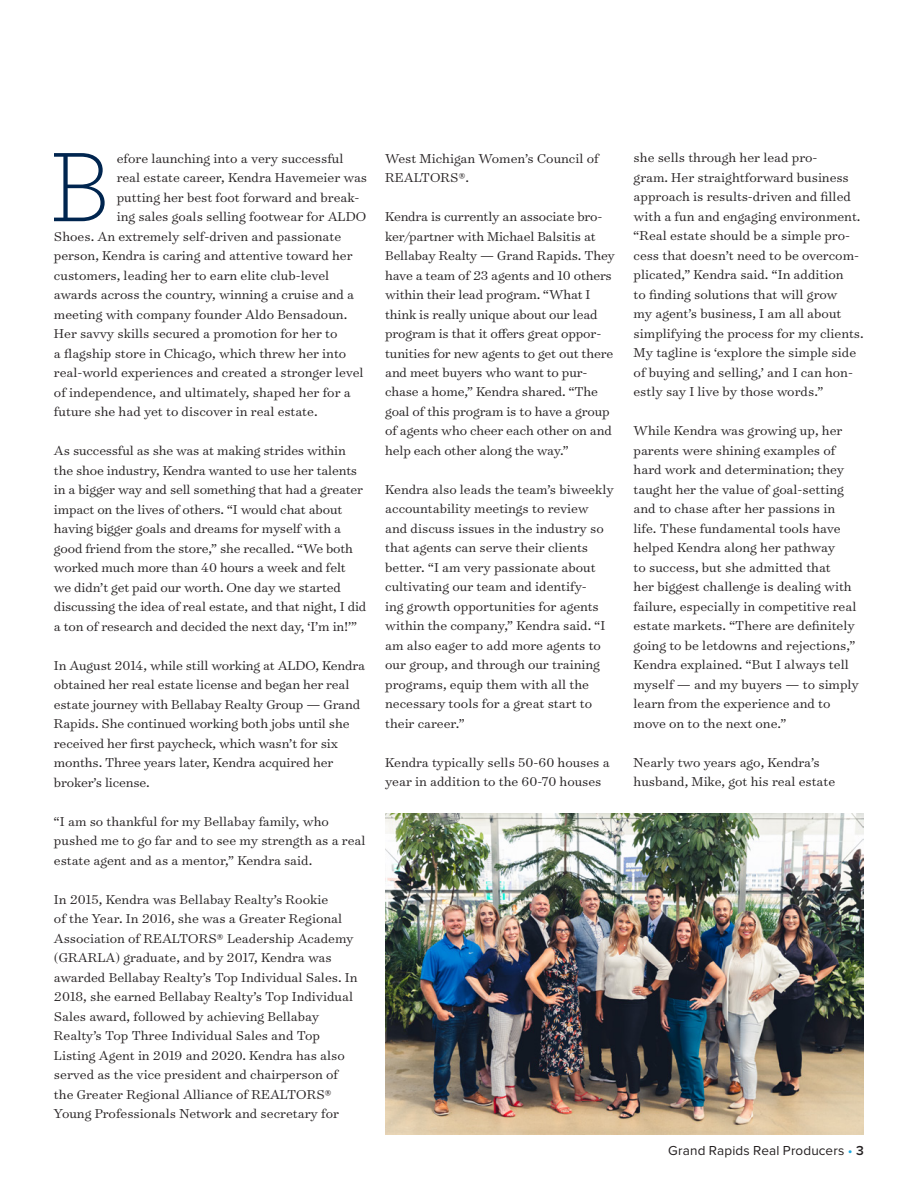
<style>
.page{position:relative;width:918px;height:1188px;background:#fff}
.page>*{position:absolute;margin:0;border:0;box-sizing:border-box;transform-origin:0 0}
.t1{font:300 103.5px "Archer Pro";color:#00254f}
.t2{font:300 14.7px/19.5px "Surveyor Text";color:#231f20}
.t3{font:13.5px "Proxima Nova";letter-spacing:.01em;color:#231f20}
.s1{color:#19a8e0}
.s2{font-weight:600}
</style>
<div class="page">
<img style="left:385px;top:814px;width:479px;height:320px">
<h1 class="t1" style="left:49px;top:119px;width:63px">B</h1>
<p class="t2" style="left:117px;top:148px;width:228px">efore launching into a very successful</p>
<p class="t2" style="left:117px;top:167px;width:252px">real estate career, Kendra Havemeier was</p>
<p class="t2" style="left:117px;top:187px;width:244px">putting her best foot forward and break-</p>
<p class="t2" style="left:117px;top:206px;width:251px">ing sales goals selling footwear for ALDO</p>
<p class="t2" style="left:54px;top:226px;width:289px">Shoes. An extremely self-driven and passionate</p>
<p class="t2" style="left:54px;top:245px;width:300px">person, Kendra is caring and attentive toward her</p>
<p class="t2" style="left:54px;top:265px;width:277px">customers, leading her to earn elite club-level</p>
<p class="t2" style="left:54px;top:284px;width:302px">awards across the country, winning a cruise and a</p>
<p class="t2" style="left:54px;top:304px;width:295px">meeting with company founder Aldo Bensadoun.</p>
<p class="t2" style="left:54px;top:323px;width:285px">Her savvy skills secured a promotion for her to</p>
<p class="t2" style="left:54px;top:343px;width:294px">a flagship store in Chicago, which threw her into</p>
<p class="t2" style="left:54px;top:362px;width:311px">real-world experiences and created a stronger level</p>
<p class="t2" style="left:54px;top:382px;width:298px">of independence, and ultimately, shaped her for a</p>
<p class="t2" style="left:54px;top:401px;width:265px">future she had yet to discover in real estate.</p>
<p class="t2" style="left:54px;top:440px;width:314px">As successful as she was at making strides within the shoe industry, Kendra wanted to use her talents in a bigger way and sell something that had a greater impact on the lives of others. “I would chat about having bigger goals and dreams for myself with a good friend from the store,” she recalled. “We both worked much more than 40 hours a week and felt we didn’t get paid our worth. One day we started discussing the idea of real estate, and that night, I did a ton of research and decided the next day, ‘I’m in!’”</p>
<p class="t2" style="left:54px;top:655px;width:312px">In August 2014, while still working at ALDO, Kendra obtained her real estate license and began her real estate journey with Bellabay Realty Group — Grand Rapids. She continued working both jobs until she received her first paycheck, which wasn’t for six months. Three years later, Kendra acquired her broker’s license.</p>
<p class="t2" style="left:54px;top:811px;width:313px">“I am so thankful for my Bellabay family, who pushed me to go far and to see my strength as a real estate agent and as a mentor,” Kendra said.</p>
<p class="t2" style="left:54px;top:889px;width:305px">In 2015, Kendra was Bellabay Realty’s Rookie<br>of the Year. In 2016, she was a Greater Regional Association of REALTORS® Leadership Academy (GRARLA) graduate, and by 2017, Kendra was awarded Bellabay Realty’s Top Individual Sales. In 2018, she earned Bellabay Realty’s Top Individual Sales award, followed by achieving Bellabay Realty’s Top Three Individual Sales and Top Listing Agent in 2019 and 2020. Kendra has also served as the vice president and chairperson of the Greater Regional Alliance of REALTORS® Young Professionals Network and secretary for</p>
<p class="t2" style="left:385px;top:148px;width:215px">West Michigan Women’s Council of<br>REALTORS®.</p>
<p class="t2" style="left:385px;top:206px;width:231px">Kendra is currently an associate bro&shy;ker/partner with Michael Balsitis at Bellabay Realty — Grand Rapids. They have a team of 23 agents and 10 others within their lead program. “What I think is really unique about our lead program is that it offers great oppor&shy;tunities for new agents to get out there and meet buyers who want to pur&shy;chase a home,” Kendra shared. “The goal of this program is to have a group of agents who cheer each other on and help each other along the way.”</p>
<p class="t2" style="left:385px;top:479px;width:230px">Kendra also leads the team’s biweekly accountability meetings to review and discuss issues in the industry so that agents can serve their clients better. “I am very passionate about cultivating our team and identify-<br>ing growth opportunities for agents within the company,” Kendra said. “I am also eager to add more agents to our group, and through our training programs, equip them with all the necessary tools for a great start to their career.”</p>
<p class="t2" style="left:385px;top:752px;width:226px">Kendra typically sells 50-60 houses a year in addition to the 60-70 houses</p>
<p class="t2" style="left:634px;top:148px;width:232px">she sells through her lead pro-<br>gram. Her straightforward business approach is results-driven and filled with a fun and engaging environment. “Real estate should be a simple pro&shy;cess that doesn’t need to be overcom&shy;plicated,” Kendra said. “In addition<br>to finding solutions that will grow<br>my agent’s business, I am all about simplifying the process for my clients.<br>My tagline is ‘explore the simple side of buying and selling,’ and I can hon&shy;estly say I live by those words.”</p>
<p class="t2" style="left:634px;top:421px;width:227px">While Kendra was growing up, her parents were shining examples of hard work and determination; they taught her the value of goal-setting and to chase after her passions in life. These fundamental tools have helped Kendra along her pathway<br>to success, but she admitted that<br>her biggest challenge is dealing with failure, especially in competitive real estate markets. “There are definitely going to be letdowns and rejections,” Kendra explained. “But I always tell myself — and my buyers — to simply learn from the experience and to move on to the next one.”</p>
<p class="t2" style="left:634px;top:752px;width:203px">Nearly two years ago, Kendra’s husband, Mike, got his real estate</p>
<p class="t3" style="left:668px;top:1143px;width:197px">Grand Rapids Real Producers <span class="s1">•</span> <span class="s2">3</span></p>
</div>
